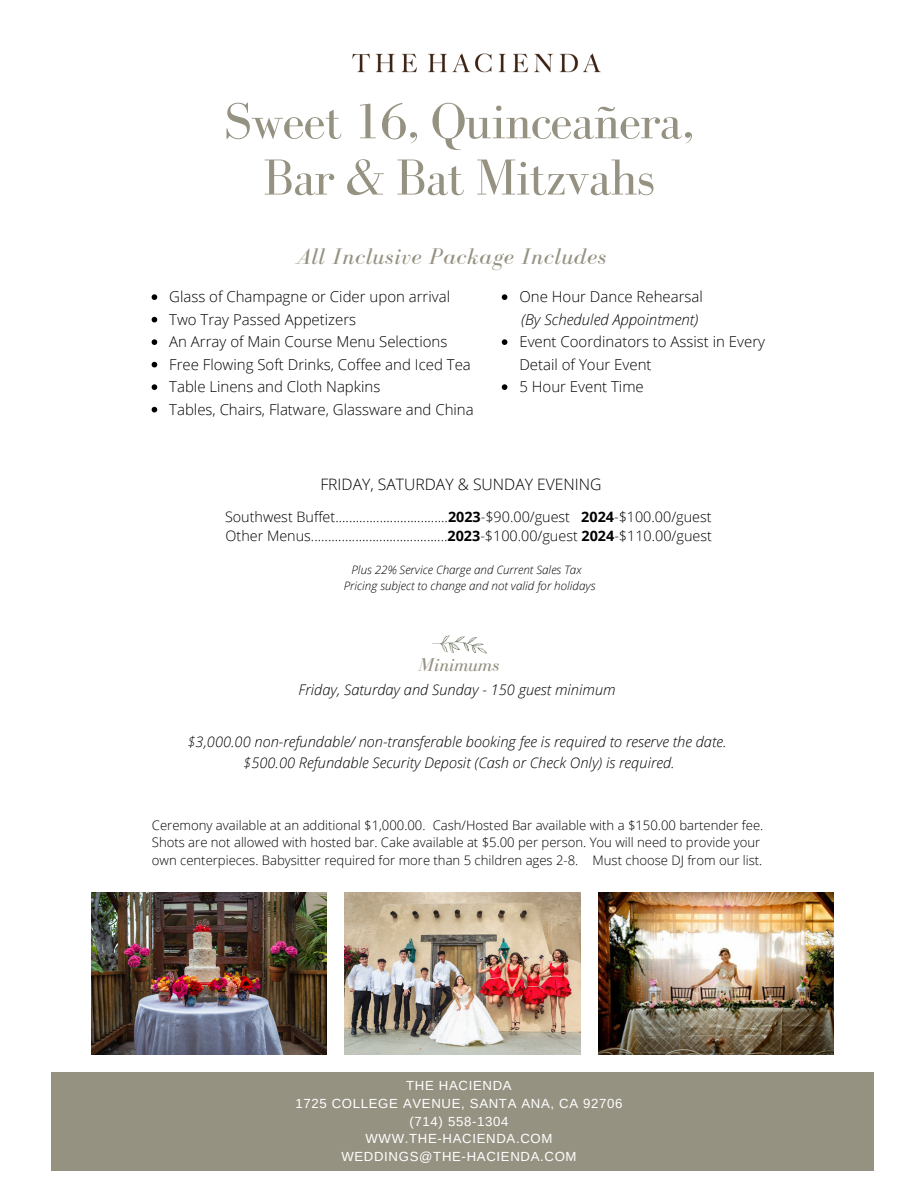
<style>
.page{position:relative;width:918px;height:1188px;background:#fff}
.page>*{position:absolute;margin:0;border:0;box-sizing:border-box;transform-origin:0 0}
.t1{font:52.05px "Bodoni FLF";letter-spacing:-.03em;color:#969282}
.t2{font:italic 23.4px "Bodoni FLF";letter-spacing:.03em;color:#969282}
.t3{font:italic 19.2px "Bodoni FLF";color:#969282}
.t4{font:300 15.75px "Open Sans";color:#000}
.t5{font:300 15px/22.5px "Open Sans";color:#000}
.t6{font:italic 300 15px "Open Sans";color:#000}
.t7{font:italic 300 14.7px "Open Sans";color:#000}
.t8{font:300 14.4px "Open Sans";color:#000}
.t9{font:13.2px "Arimo";letter-spacing:.05em;color:#fff}
.t10{font:300 13.05px/17.5px "Open Sans";color:#000}
.t11{font:italic 300 11.7px "Open Sans";color:#000}
.s1{font-weight:700}
</style>
<div class="page">
<div style="left:52px;top:1072px;width:822px;height:99px;background:#969282"></div>
<img style="left:344px;top:893px;width:237px;height:162px">
<img style="left:599px;top:893px;width:235px;height:162px">
<img style="left:91px;top:893px;width:235px;height:162px">
<img style="left:352px;top:53px;width:249px;height:20px">
<svg style="left:152px;top:294px;width:5px;height:6px"></svg>
<svg style="left:152px;top:317px;width:5px;height:5px"></svg>
<svg style="left:152px;top:339px;width:5px;height:6px"></svg>
<svg style="left:152px;top:362px;width:5px;height:5px"></svg>
<svg style="left:152px;top:384px;width:5px;height:6px"></svg>
<svg style="left:152px;top:407px;width:5px;height:5px"></svg>
<svg style="left:502px;top:294px;width:5px;height:6px"></svg>
<svg style="left:502px;top:339px;width:5px;height:6px"></svg>
<svg style="left:502px;top:384px;width:5px;height:6px"></svg>
<svg style="left:432px;top:635px;width:55px;height:19px"></svg>
<p class="t1" style="left:224px;top:93px;width:472px">Sweet 16, Quinceañera,</p>
<p class="t1" style="left:263px;top:149px;width:393px">Bar &amp; Bat Mitzvahs</p>
<p class="t2" style="left:296px;top:244px;width:312px">All Inclusive Package Includes</p>
<p class="t5" style="left:169px;top:285px;width:282px">Glass of Champagne or Cider upon arrival</p>
<p class="t5" style="left:169px;top:308px;width:188px">Two Tray Passed Appetizers</p>
<p class="t5" style="left:169px;top:330px;width:280px">An Array of Main Course Menu Selections</p>
<p class="t5" style="left:169px;top:353px;width:303px">Free Flowing Soft Drinks, Coffee and Iced Tea</p>
<p class="t5" style="left:169px;top:375px;width:213px">Table Linens and Cloth Napkins</p>
<p class="t5" style="left:169px;top:398px;width:306px">Tables, Chairs, Flatware, Glassware and China</p>
<p class="t5" style="left:519px;top:285px;width:185px">One Hour Dance Rehearsal</p>
<p class="t5" style="left:519px;top:330px;width:247px">Event Coordinators to Assist in Every<br>Detail of Your Event</p>
<p class="t5" style="left:519px;top:375px;width:126px">5 Hour Event Time</p>
<p class="t6" style="left:521px;top:309px;width:179px">(By Scheduled Appointment)</p>
<p class="t4" style="left:320px;top:474px;width:283px">FRIDAY, SATURDAY &amp; SUNDAY EVENING</p>
<p class="t8" style="left:225px;top:506px;width:488px">Southwest Buffet.................................<span class="s1">2023</span>-$90.00/guest <span class="s1">2024</span>-$100.00/guest</p>
<p class="t8" style="left:226px;top:526px;width:488px">Other Menus........................................<span class="s1">2023</span>-$100.00/guest <span class="s1">2024</span>-$110.00/guest</p>
<p class="t11" style="left:351px;top:561px;width:232px">Plus 22% Service Charge and Current Sales Tax</p>
<p class="t11" style="left:344px;top:577px;width:253px">Pricing subject to change and not valid for holidays</p>
<p class="t3" style="left:419px;top:655px;width:82px">Minimums</p>
<p class="t7" style="left:298px;top:679px;width:319px">Friday, Saturday and Sunday - 150 guest minimum</p>
<p class="t7" style="left:188px;top:732px;width:540px">$3,000.00 non-refundable/ non-transferable booking fee is required to reserve the date.</p>
<p class="t7" style="left:243px;top:752px;width:433px">$500.00 Refundable Security Deposit (Cash or Check Only) is required.</p>
<p class="t10" style="left:152px;top:816px;width:613px">Ceremony available at an additional $1,000.00. Cash/Hosted Bar available with a $150.00 bartender fee.<br>Shots are not allowed with hosted bar. Cake available at $5.00 per person. You will need to provide your own centerpieces. Babysitter required for more than 5 children ages 2-8. Must choose DJ from our list.</p>
<p class="t9" style="left:406px;top:1079px;width:107px">THE HACIENDA</p>
<p class="t9" style="left:295px;top:1096px;width:329px">1725 COLLEGE AVENUE, SANTA ANA, CA 92706</p>
<p class="t9" style="left:410px;top:1114px;width:100px">(714) 558-1304</p>
<p class="t9" style="left:366px;top:1131px;width:188px">WWW.THE-HACIENDA.COM</p>
<p class="t9" style="left:341px;top:1149px;width:237px">WEDDINGS@THE-HACIENDA.COM</p>
</div>
